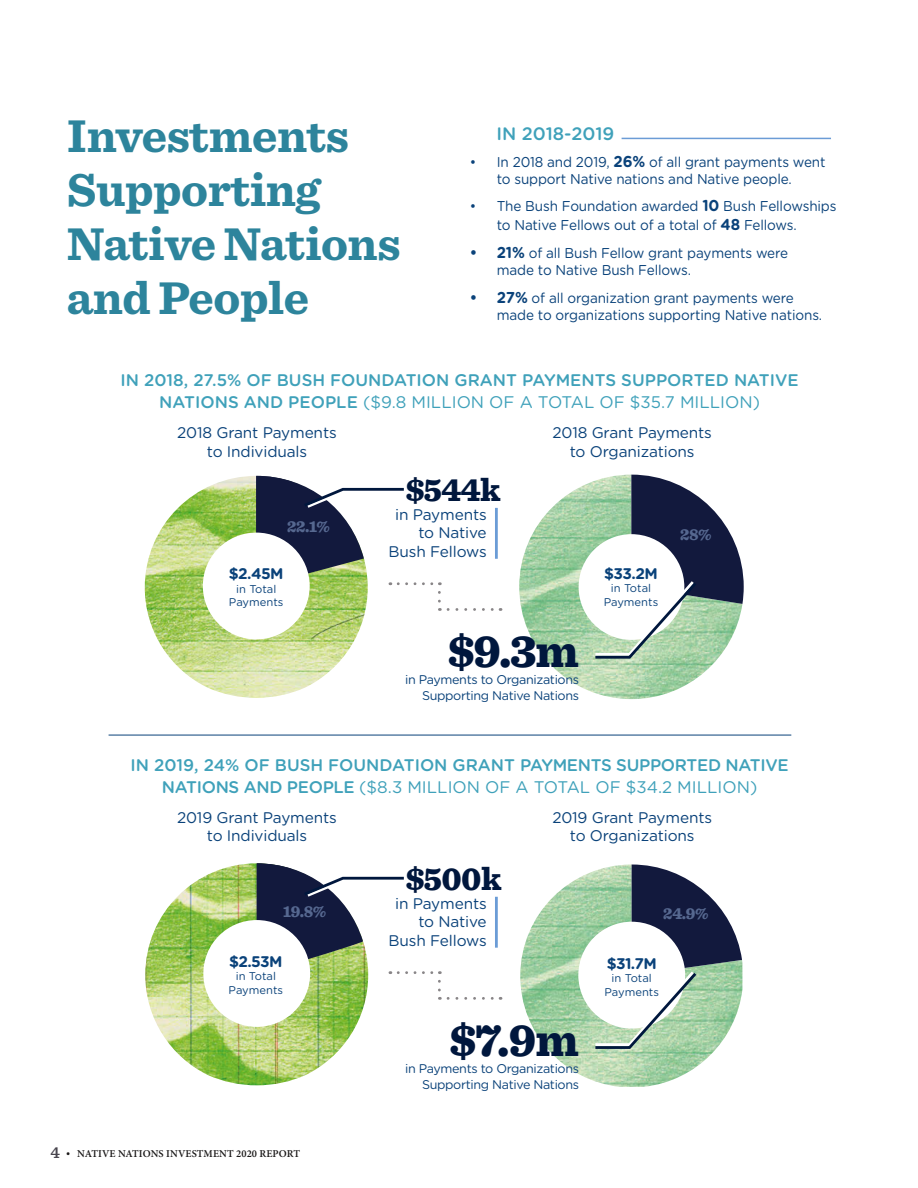
<style>
.page{position:relative;width:918px;height:1188px;background:#fff}
.page>*{position:absolute;margin:0;border:0;box-sizing:border-box;transform-origin:0 0}
.t1{font:700 48px/54px "Sentinel";letter-spacing:-.01em;color:#2d849c}
.t2{font:900 47.55px "Sentinel";color:#00173d}
.t3{font:900 33.45px "Sentinel";letter-spacing:-.02em;color:#00173d}
.t4{font:500 18px "Gotham Rounded";color:#3fa1ba}
.t5{font:500 16.8px/21.6px "Gotham Rounded";color:#3fa1ba;text-align:center}
.t6{font:500 16.8px/21.6px "Gotham Rounded";letter-spacing:-.02em;color:#3fa1ba;text-align:center}
.t7{font:900 16.65px "Sentinel";letter-spacing:-.02em;color:#566890}
.t8{font:15.45px/18.1px "Gotham Rounded";letter-spacing:-.01em;color:#0a427a;text-align:center}
.t9{font:700 15.45px "Gotham Rounded";letter-spacing:-.04em;color:#0a427a}
.t10{font:14.25px/17.1px "Gotham Rounded";letter-spacing:-.01em;color:#0a427a;scale:.95 1}
.t11{font:12.6px/15.5px "Gotham Rounded";letter-spacing:-.03em;color:#0a427a;text-align:right}
.t12{font:11.25px/13.5px "Gotham Rounded";color:#0a427a;text-align:center}
.t13{font:600 10.5px "Minion Pro";letter-spacing:.01em;color:#1a1818}
.s1{font-weight:700;font-size:15.75px}
.s2{font-weight:400}
.s3{font-family:"Sentinel";font-size:16.5px;color:#48454e}
</style>
<div class="page">
<img style="left:145px;top:863px;width:223px;height:222px">
<img style="left:520px;top:871px;width:194px;height:216px">
<div style="left:578px;top:922px;width:107px;height:107px;background:#fff;border-radius:50%"></div>
<img style="left:145px;top:476px;width:220px;height:222px">
<div style="left:203px;top:533px;width:107px;height:106px;background:#fff;border-radius:50%"></div>
<hr style="left:495px;top:508px;width:3px;height:51px;background:#6b9cd6">
<hr style="left:495px;top:897px;width:3px;height:51px;background:#6b9cd6">
<hr style="left:109px;top:735px;width:682px;height:1px;background:#0a427a">
<svg style="left:256px;top:476px;width:185px;height:135px"></svg>
<svg style="left:448px;top:608px;width:53px;height:3px"></svg>
<svg style="left:257px;top:863px;width:183px;height:112px"></svg>
<svg style="left:438px;top:981px;width:3px;height:19px"></svg>
<svg style="left:448px;top:997px;width:53px;height:3px"></svg>
<div style="left:203px;top:920px;width:107px;height:107px;background:#fff;border-radius:50%"></div>
<img style="left:519px;top:481px;width:197px;height:218px">
<div style="left:579px;top:534px;width:105px;height:106px;background:#fff;border-radius:50%"></div>
<svg style="left:593px;top:475px;width:151px;height:186px"></svg>
<svg style="left:593px;top:865px;width:149px;height:186px"></svg>
<hr style="left:622px;top:138px;width:209px;height:1px;background:#6b9cd6">
<h1 class="t1" style="left:67px;top:107px;width:335px">Investments<br>Supporting<br>Native Nations and People</h1>
<p class="t4" style="left:496px;top:121px;width:120px">IN 2018-2019</p>
<p class="t10" style="left:470px;top:152px;width:376px;text-align:center">• In 2018 and 2019, <span class="s1">26%</span> of all grant payments went to support Native nations and Native people.</p>
<p class="t10" style="left:497px;top:196px;width:359px;line-height:18.9px;text-indent:-27px">• The Bush Foundation awarded <span class="s1">10</span> Bush Fellowships to Native Fellows out of a total of <span class="s1">48</span> Fellows.</p>
<p class="t10" style="left:497px;top:244px;width:308px;text-indent:-27px"><span class="s1">• 21%</span> of all Bush Fellow grant payments were made to Native Bush Fellows.</p>
<p class="t10" style="left:497px;top:288px;width:344px;text-indent:-27px"><span class="s1">• 27%</span> of all organization grant payments were made to organizations supporting Native nations.</p>
<p class="t5" style="left:121px;top:369px;width:680px">IN 2018, 27.5% OF BUSH FOUNDATION GRANT PAYMENTS SUPPORTED NATIVE<br>NATIONS AND PEOPLE <span class="s2">($9.8 MILLION OF A TOTAL OF $35.7 MILLION)</span></p>
<p class="t8" style="left:177px;top:423px;width:161px">2018 Grant Payments to Individuals</p>
<p class="t7" style="left:287px;top:513px;width:44px">22.1%</p>
<p class="t9" style="left:229px;top:562px;width:56px">$2.45M</p>
<p class="t12" style="left:229px;top:581px;width:56px">in Total<br>Payments</p>
<h3 class="t3" style="left:406px;top:463px;width:96px">$544k</h3>
<p class="t8" style="left:389px;top:505px;width:100px;text-align:right">in Payments to Native<br>Bush Fellows</p>
<p class="t8" style="left:552px;top:423px;width:161px">2018 Grant Payments to Organizations</p>
<p class="t9" style="left:604px;top:562px;width:55px">$33.2M</p>
<p class="t12" style="left:604px;top:581px;width:56px">in Total<br>Payments</p>
<p class="t7" style="left:680px;top:521px;width:33px">28%</p>
<h2 class="t2" style="left:449px;top:613px;width:132px">$9.3m</h2>
<p class="t11" style="left:405px;top:672px;width:175px">in Payments to Organizations<br>Supporting Native Nations</p>
<p class="t6" style="left:131px;top:754px;width:660px">IN 2019, 24% OF BUSH FOUNDATION GRANT PAYMENTS SUPPORTED NATIVE<br>NATIONS AND PEOPLE <span class="s2">($8.3 MILLION OF A TOTAL OF $34.2 MILLION)</span></p>
<p class="t8" style="left:177px;top:808px;width:161px">2019 Grant Payments to Individuals</p>
<h3 class="t3" style="left:406px;top:852px;width:97px">$500k</h3>
<p class="t8" style="left:552px;top:808px;width:161px">2019 Grant Payments to Organizations</p>
<p class="t8" style="left:389px;top:894px;width:100px;text-align:right">in Payments to Native<br>Bush Fellows</p>
<p class="t7" style="left:283px;top:898px;width:44px">19.8%</p>
<p class="t7" style="left:663px;top:900px;width:47px">24.9%</p>
<p class="t9" style="left:229px;top:950px;width:55px">$2.53M</p>
<p class="t12" style="left:229px;top:969px;width:56px">in Total<br>Payments</p>
<p class="t13" style="left:50px;top:1146px;width:251px"><span class="s3">4</span> • NATIVE NATIONS INVESTMENT 2020 REPORT</p>
<h2 class="t2" style="left:450px;top:1002px;width:130px">$7.9m</h2>
<p class="t11" style="left:405px;top:1060px;width:175px">in Payments to Organizations<br>Supporting Native Nations</p>
<p class="t9" style="left:607px;top:952px;width:51px">$31.7M</p>
<p class="t12" style="left:604px;top:971px;width:56px">in Total<br>Payments</p>
</div>
